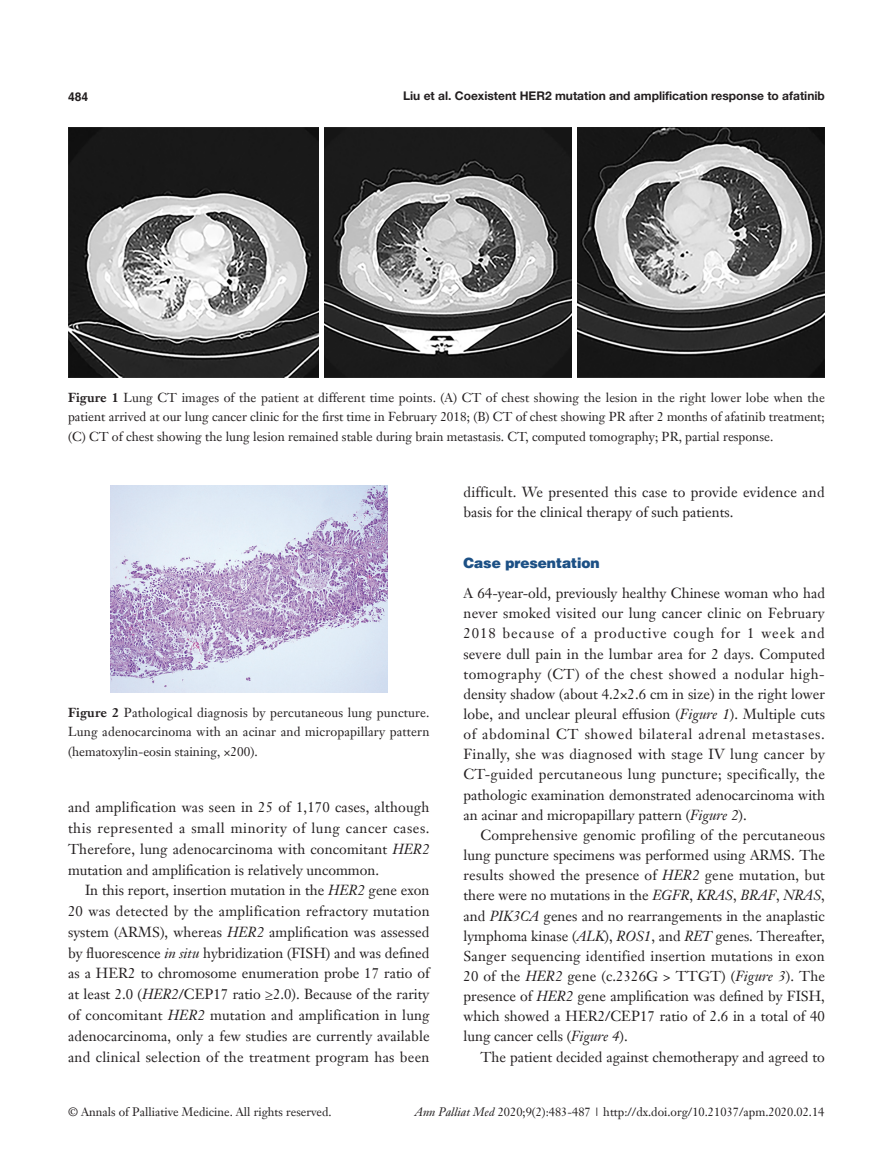
<style>
.page{position:relative;width:893px;height:1170px;background:#fff}
.page>*{position:absolute;margin:0;border:0;box-sizing:border-box;transform-origin:0 0}
.t1{font:14.25px/20.1px "Janson Text LT";color:#231f20;text-align:justify}
.t2{font:900 14.25px "Helvetica";color:#1c5085}
.t3{font:12.75px/19.5px "Janson Text LT";color:#231f20;text-align:justify}
.t4{font:12px "Janson Text LT";color:#231f20}
.Running_title{font:700 12px "Helvetica Neue LT Pro";color:#231f20}
.t5{font:700 12px "Helvetica";color:#231f20}
.s1{font-weight:700}
.s2{font-style:italic}
</style>
<div class="page">
<img style="left:68px;top:128px;width:757px;height:250px">
<hr style="left:319px;top:128px;width:4px;height:250px;background:#fff">
<hr style="left:572px;top:128px;width:4px;height:250px;background:#fff">
<img style="left:111px;top:485px;width:276px;height:207px">
<p class="t5" style="left:68px;top:89px;width:22px">484</p>
<p class="Running_title" style="left:403px;top:88px;width:423px">Liu et al. Coexistent HER2 mutation and amplification response to afatinib</p>
<p class="t3" style="left:68px;top:387px;width:758px"><span class="s1">Figure 1</span> Lung CT images of the patient at different time points. (A) CT of chest showing the lesion in the right lower lobe when the patient arrived at our lung cancer clinic for the first time in February 2018; (B) CT of chest showing PR after 2 months of afatinib treatment; (C) CT of chest showing the lung lesion remained stable during brain metastasis. CT, computed tomography; PR, partial response.</p>
<p class="t3" style="left:68px;top:702px;width:363px"><span class="s1">Figure 2</span> Pathological diagnosis by percutaneous lung puncture.<br>Lung adenocarcinoma with an acinar and micropapillary pattern (hematoxylin-eosin staining, ×200).</p>
<p class="t1" style="left:68px;top:796px;width:363px;line-height:20.7px">and amplification was seen in 25 of 1,170 cases, although this represented a small minority of lung cancer cases.<br>Therefore, lung adenocarcinoma with concomitant <span class="s2">HER2 </span>mutation and amplification is relatively uncommon.</p>
<p class="t1" style="left:68px;top:879px;width:363px;line-height:20.7px;text-indent:17px">In this report, insertion mutation in the <span class="s2">HER2</span> gene exon 20 was detected by the amplification refractory mutation system (ARMS), whereas <span class="s2">HER2</span> amplification was assessed by fluorescence <span class="s2">in situ</span> hybridization (FISH) and was defined as a HER2 to chromosome enumeration probe 17 ratio of at least 2.0 (<span class="s2">HER2</span>/CEP17 ratio ≥2.0). Because of the rarity of concomitant <span class="s2">HER2</span> mutation and amplification in lung adenocarcinoma, only a few studies are currently available and clinical selection of the treatment program has been</p>
<p class="t1" style="left:463px;top:482px;width:363px">difficult. We presented this case to provide evidence and basis for the clinical therapy of such patients.</p>
<p class="t2" style="left:463px;top:553px;width:138px">Case presentation</p>
<p class="t1" style="left:463px;top:583px;width:363px">A 64-year-old, previously healthy Chinese woman who had never smoked visited our lung cancer clinic on February 2018 because of a productive cough for 1 week and severe dull pain in the lumbar area for 2 days. Computed tomography (CT) of the chest showed a nodular high&shy;density shadow (about 4.2×2.6 cm in size) in the right lower lobe, and unclear pleural effusion (<span class="s2">Figure 1</span>). Multiple cuts of abdominal CT showed bilateral adrenal metastases.<br>Finally, she was diagnosed with stage IV lung cancer by CT-guided percutaneous lung puncture; specifically, the pathologic examination demonstrated adenocarcinoma with an acinar and micropapillary pattern (<span class="s2">Figure 2</span>).</p>
<p class="t1" style="left:463px;top:824px;width:363px;text-indent:17px">Comprehensive genomic profiling of the percutaneous lung puncture specimens was performed using ARMS. The results showed the presence of <span class="s2">HER2</span> gene mutation, but there were no mutations in the <span class="s2">EGFR</span>, <span class="s2">KRAS</span>, <span class="s2">BRAF</span>, <span class="s2">NRAS</span>, and <span class="s2">PIK3CA</span> genes and no rearrangements in the anaplastic lymphoma kinase (<span class="s2">ALK</span>), <span class="s2">ROS1</span>, and <span class="s2">RET</span> genes. Thereafter, Sanger sequencing identified insertion mutations in exon 20 of the <span class="s2">HER2</span> gene (c.2326G &gt; TTGT) (<span class="s2">Figure 3</span>). The presence of <span class="s2">HER2</span> gene amplification was defined by FISH, which showed a HER2/CEP17 ratio of 2.6 in a total of 40 lung cancer cells (<span class="s2">Figure 4</span>).</p>
<p class="t1" style="left:480px;top:1046px;width:346px">The patient decided against chemotherapy and agreed to</p>
<p class="t4" style="left:68px;top:1104px;width:265px">© Annals of Palliative Medicine. All rights reserved.</p>
<p class="t4" style="left:415px;top:1104px;width:411px"><span class="s2">Ann Palliat Med</span> 2020;9(2):483-487 | http://dx.doi.org/10.21037/apm.2020.02.14</p>
</div>
